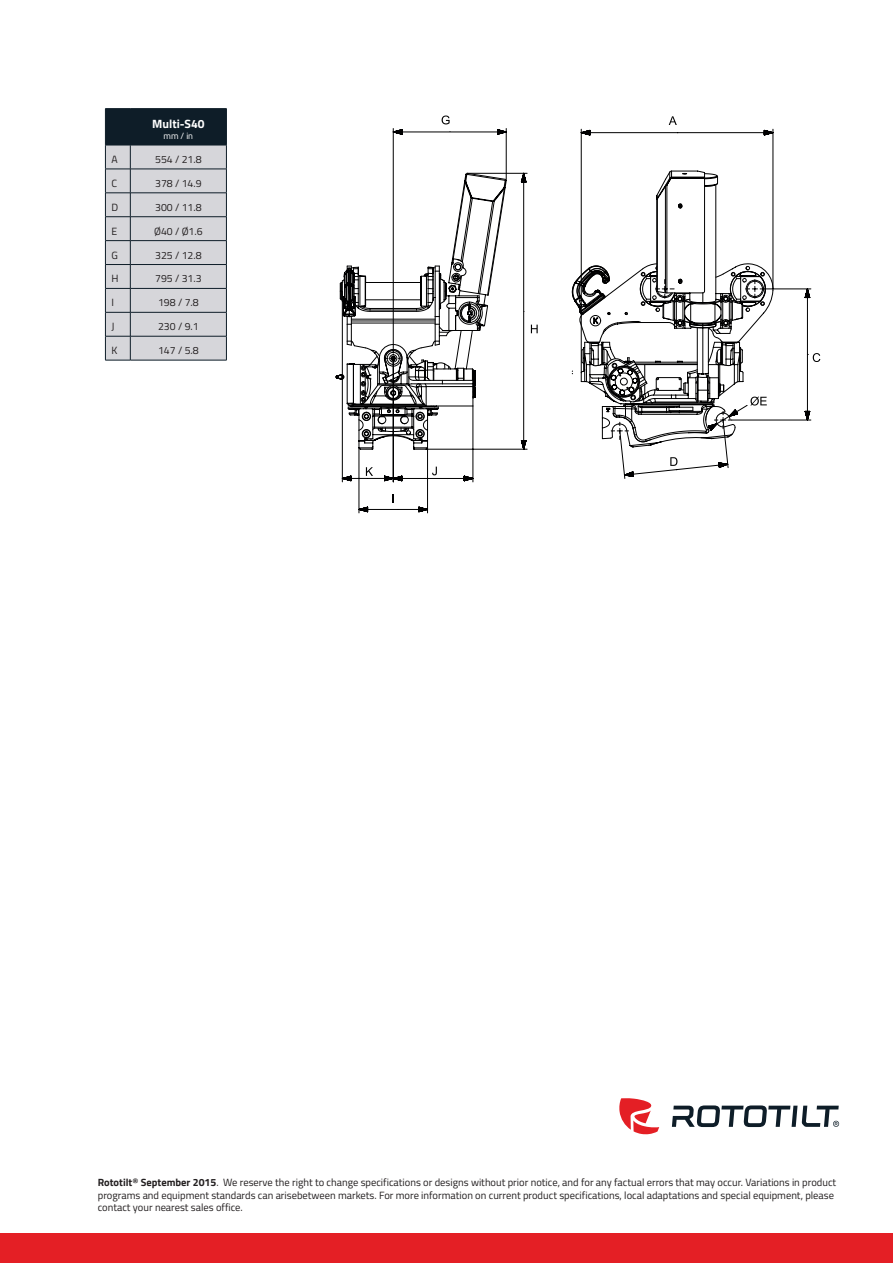
<style>
.page{position:relative;width:893px;height:1263px;background:#fff}
.page>*{position:absolute;margin:0;border:0;box-sizing:border-box;transform-origin:0 0}
.t1{font:700 12px "Titillium Web";color:#fff}
.t2{font:10.5px/12.6px "Titillium Web";color:#231f20}
.t3{font:9px "Titillium Web";color:#fff}
.s1{font-weight:700}
.s2{font-family:"Klint LT Pro";font-weight:700}
</style>
<div class="page">
<svg style="left:105px;top:108px;width:122px;height:253px;background:#adb0b6"></svg>
<hr style="left:130px;top:360px;width:97px;height:1px;background:#0e1d28">
<svg style="left:669px;top:116px;width:8px;height:9px"></svg>
<svg style="left:813px;top:353px;width:7px;height:9px"></svg>
<svg style="left:442px;top:116px;width:8px;height:8px"></svg>
<svg style="left:342px;top:129px;width:132px;height:384px"></svg>
<svg style="left:393px;top:128px;width:418px;height:351px"></svg>
<svg style="left:335px;top:171px;width:429px;height:276px"></svg>
<div style="left:0;top:1233px;width:893px;height:30px;background:#e41f25"></div>
<svg style="left:619px;top:1098px;width:40px;height:36px"></svg>
<svg style="left:672px;top:1105px;width:167px;height:22px"></svg>
<p class="t1" style="left:152px;top:120px;width:54px">Multi-S40</p>
<p class="t3" style="left:164px;top:132px;width:31px">mm / in</p>
<p class="t2" style="left:111px;top:154px;width:8px">A</p>
<p class="t2" style="left:155px;top:154px;width:48px">554 / 21.8</p>
<p class="t2" style="left:111px;top:178px;width:7px">C</p>
<p class="t2" style="left:155px;top:178px;width:48px">378 / 14.9</p>
<p class="t2" style="left:111px;top:201px;width:8px">D</p>
<p class="t2" style="left:155px;top:201px;width:48px">300 / 11.8</p>
<p class="t2" style="left:111px;top:225px;width:7px">E</p>
<p class="t2" style="left:154px;top:225px;width:50px">Ø40 / Ø1.6</p>
<p class="t2" style="left:111px;top:249px;width:8px">G</p>
<p class="t2" style="left:155px;top:249px;width:48px">325 / 12.8</p>
<p class="t2" style="left:111px;top:273px;width:9px">H</p>
<p class="t2" style="left:155px;top:273px;width:48px">795 / 31.3</p>
<p class="t2" style="left:111px;top:297px;width:4px">I</p>
<p class="t2" style="left:158px;top:297px;width:42px">198 / 7.8</p>
<p class="t2" style="left:111px;top:321px;width:5px">J</p>
<p class="t2" style="left:158px;top:321px;width:42px">230 / 9.1</p>
<p class="t2" style="left:111px;top:345px;width:7px">K</p>
<p class="t2" style="left:158px;top:345px;width:42px">147 / 5.8</p>
<p class="t2" style="left:98px;top:1177px;width:740px"><span class="s1">Rototilt</span><span class="s2">®</span> <span class="s1">September 2015</span>. We reserve the right to change specifications or designs without prior notice, and for any factual errors that may occur. Variations in product programs and equipment standards can arisebetween markets. For more information on current product specifications, local adaptations and special equipment, please contact your nearest sales office.</p>
</div>
